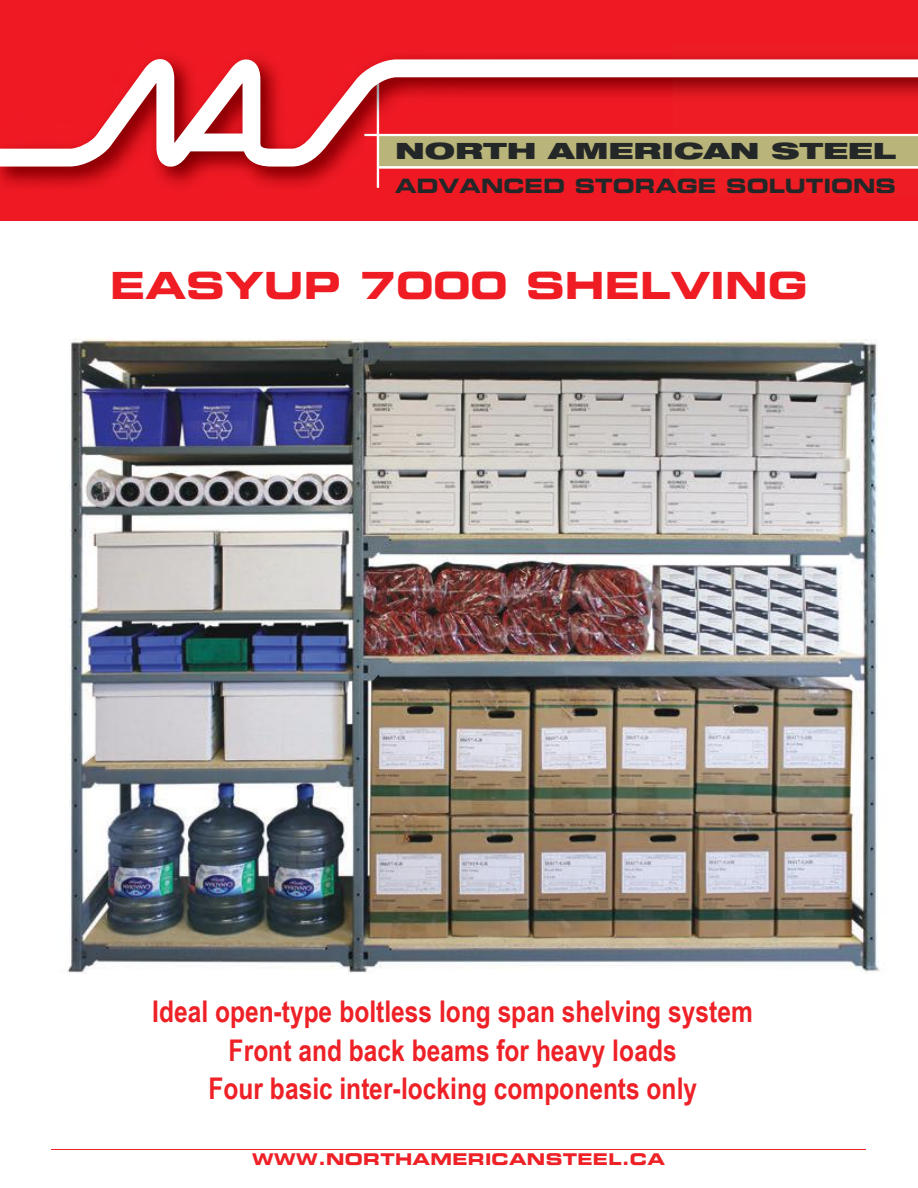
<style>
.page{position:relative;width:918px;height:1188px;background:#fff}
.page>*{position:absolute;margin:0;border:0;box-sizing:border-box;transform-origin:0 0}
.t1{font:37.5px "Eurostile Bold Extended Two";color:#ef1d23}
.t2{font:700 29.85px/38.8px "Arial Narrow";color:#ee2127;text-align:center}
.t3{font:900 expanded 22.5px "Helvetica Neue LT Std";color:#242728;scale:1.3 1}
.t4{font:19.8px "Eurostile Bold Extended Two";color:#242728}
.t5{font:16.2px "Eurostile Bold Extended Two";letter-spacing:.02em;color:#ee2127}
</style>
<div class="page">
<hr style="left:52px;top:1149px;width:814px;height:1px;background:#ee2127">
<div style="left:0;top:0;width:918px;height:221px;background:#ef1923"></div>
<img style="left:0;top:55px;width:918px;height:133px">
<img style="left:364px;top:168px;width:554px;height:1px">
<img style="left:377px;top:168px;width:2px;height:20px">
<svg style="left:0;top:58px;width:918px;height:110px"></svg>
<img style="left:67px;top:339px;width:813px;height:635px">
<img style="left:0;top:67px;width:1px;height:12px">
<svg style="left:0;top:55px;width:1px;height:12px"></svg>
<p class="t3" style="left:395px;top:136px;width:387px">NORTH AMERICAN STEEL</p>
<p class="t4" style="left:395px;top:172px;width:502px">ADVANCED STORAGE SOLUTIONS</p>
<p class="t1" style="left:110px;top:259px;width:699px">EASYUP 7000 SHELVING</p>
<p class="t2" style="left:152px;top:990px;width:602px">Ideal open-type boltless long span shelving system<br>Front and back beams for heavy loads<br>Four basic inter-locking components only</p>
<p class="t5" style="left:252px;top:1148px;width:414px">WWW.NORTHAMERICANSTEEL.CA</p>
</div>
